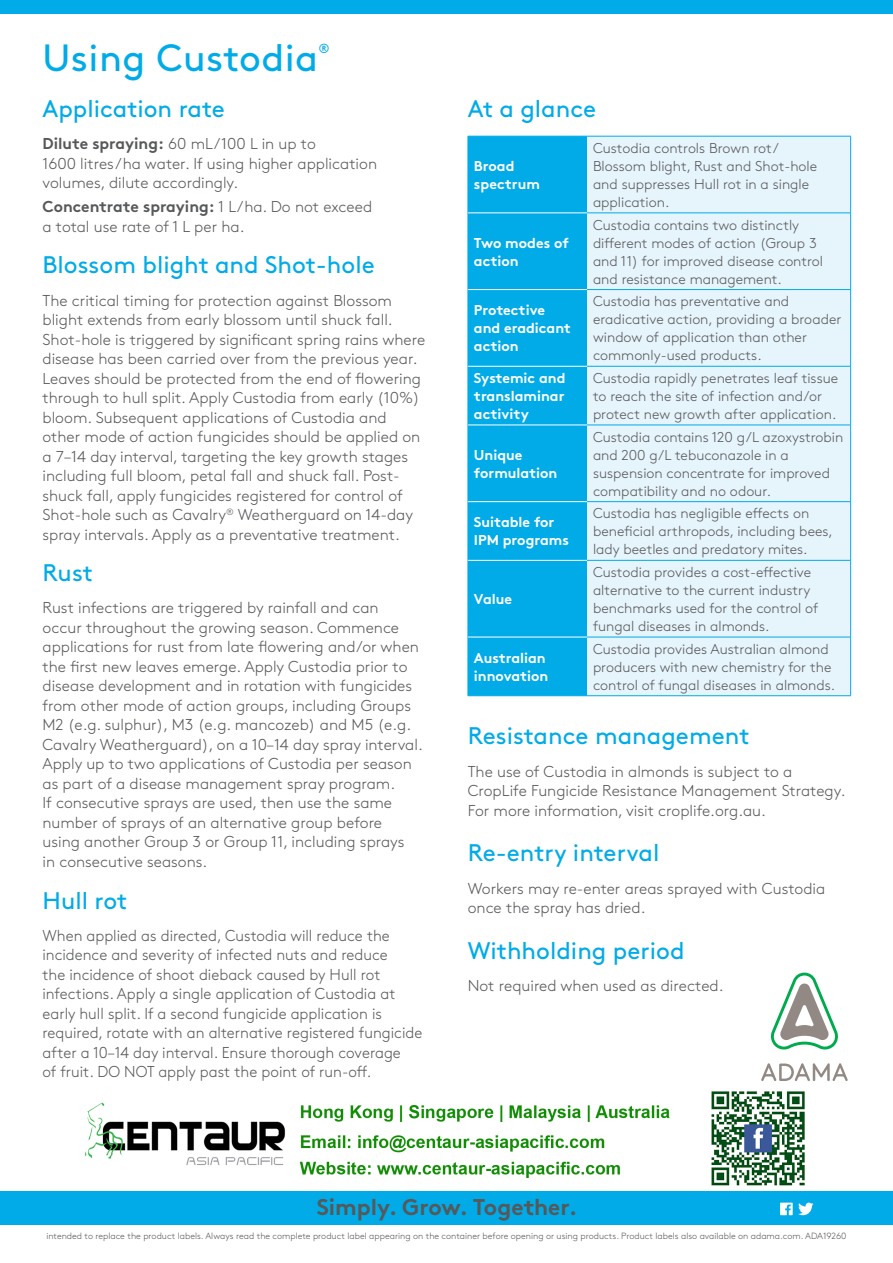
<style>
.page{position:relative;width:893px;height:1263px;background:#fff}
.page>*{position:absolute;margin:0;border:0;box-sizing:border-box;transform-origin:0 0}
.t1{font:37.95px "Brown Std";letter-spacing:.01em;color:#00abe7}
.t2{font:24px "Brown Std";color:#00abe7}
.t3{font:700 22.8px "Brown Std";color:#57585a}
.t4{font:300 15.75px/19.5px "Brown Std";color:#57585a}
.t5{font:300 14.25px/18px "Brown Std";color:#57585a}
.t6{font:700 14.25px/18px "Brown Std";color:#fff}
.t7{font:13.35px "Brown Std";color:#00abe7}
.t8{font:300 9px "Brown Std";color:#57585a}
.s1{font-weight:700}
</style>
<div class="page">
<div style="left:0;top:0;width:893px;height:14px;background:#00abe7"></div>
<div style="left:0;top:1191px;width:893px;height:33px;background:#00abe7"></div>
<svg style="left:770px;top:972px;width:68px;height:77px"></svg>
<svg style="left:761px;top:1063px;width:87px;height:18px"></svg>
<svg style="left:780px;top:1202px;width:33px;height:13px"></svg>
<div style="left:469px;top:137px;width:118px;height:558px;background:#00abe7"></div>
<div style="left:587px;top:137px;width:263px;height:558px;background:#e6f4fb"></div>
<hr style="left:468px;top:136px;width:119px;height:1px;background:#00abe7">
<hr style="left:468px;top:136px;width:1px;height:77px;background:#00abe7">
<hr style="left:587px;top:136px;width:264px;height:1px;background:#00abe7">
<hr style="left:850px;top:136px;width:1px;height:77px;background:#00abe7">
<hr style="left:468px;top:213px;width:1px;height:77px;background:#00abe7">
<hr style="left:587px;top:213px;width:264px;height:1px;background:#00abe7">
<hr style="left:850px;top:213px;width:1px;height:76px;background:#00abe7">
<hr style="left:468px;top:290px;width:1px;height:76px;background:#00abe7">
<hr style="left:587px;top:289px;width:264px;height:1px;background:#00abe7">
<hr style="left:850px;top:290px;width:1px;height:76px;background:#00abe7">
<hr style="left:468px;top:366px;width:1px;height:59px;background:#00abe7">
<hr style="left:587px;top:366px;width:264px;height:1px;background:#00abe7">
<hr style="left:850px;top:366px;width:1px;height:59px;background:#00abe7">
<hr style="left:468px;top:425px;width:1px;height:77px;background:#00abe7">
<hr style="left:587px;top:425px;width:264px;height:1px;background:#00abe7">
<hr style="left:850px;top:425px;width:1px;height:76px;background:#00abe7">
<hr style="left:468px;top:502px;width:1px;height:58px;background:#00abe7">
<hr style="left:587px;top:501px;width:264px;height:1px;background:#00abe7">
<hr style="left:850px;top:502px;width:1px;height:58px;background:#00abe7">
<hr style="left:468px;top:560px;width:1px;height:77px;background:#00abe7">
<hr style="left:587px;top:560px;width:264px;height:1px;background:#00abe7">
<hr style="left:850px;top:560px;width:1px;height:77px;background:#00abe7">
<hr style="left:468px;top:637px;width:1px;height:58px;background:#00abe7">
<hr style="left:587px;top:637px;width:264px;height:1px;background:#00abe7">
<hr style="left:850px;top:637px;width:1px;height:58px;background:#00abe7">
<hr style="left:468px;top:695px;width:119px;height:1px;background:#00abe7">
<hr style="left:587px;top:695px;width:264px;height:1px;background:#00abe7">
<hr style="left:468px;top:212px;width:119px;height:1px;background:#fff">
<hr style="left:468px;top:289px;width:119px;height:1px;background:#fff">
<hr style="left:468px;top:366px;width:119px;height:1px;background:#fff">
<hr style="left:468px;top:425px;width:119px;height:1px;background:#fff">
<hr style="left:468px;top:501px;width:119px;height:1px;background:#fff">
<hr style="left:468px;top:560px;width:119px;height:1px;background:#fff">
<hr style="left:468px;top:637px;width:119px;height:1px;background:#fff">
<img style="left:85px;top:1091px;width:720px;height:95px">
<h1 class="t1" style="left:43px;top:36px;width:277px">Using Custodia</h1>
<p class="t7" style="left:319px;top:40px;width:13px">®</p>
<h2 class="t2" style="left:43px;top:95px;width:184px">Application rate</h2>
<p class="t4" style="left:43px;top:135px;width:336px"><span class="s1">Dilute spraying:</span> 60 mL/100 L in up to<br>1600 litres/ha water. If using higher application volumes, dilute accordingly.</p>
<p class="t4" style="left:43px;top:197px;width:331px"><span class="s1">Concentrate spraying:</span> 1 L/ha. Do not exceed a total use rate of 1 L per ha.</p>
<h2 class="t2" style="left:43px;top:251px;width:334px">Blossom blight and Shot-hole</h2>
<p class="t4" style="left:43px;top:291px;width:384px">The critical timing for protection against Blossom blight extends from early blossom until shuck fall.<br>Shot-hole is triggered by significant spring rains where disease has been carried over from the previous year.<br>Leaves should be protected from the end of flowering through to hull split. Apply Custodia from early (10%) bloom. Subsequent applications of Custodia and other mode of action fungicides should be applied on a 7–14 day interval, targeting the key growth stages including full bloom, petal fall and shuck fall. Post&shy;shuck fall, apply fungicides registered for control of Shot-hole such as Cavalry<sup>®</sup> Weatherguard on 14-day spray intervals. Apply as a preventative treatment.</p>
<h2 class="t2" style="left:43px;top:559px;width:52px">Rust</h2>
<p class="t4" style="left:43px;top:598px;width:382px">Rust infections are triggered by rainfall and can<br>occur throughout the growing season. Commence applications for rust from late flowering and/or when the first new leaves emerge. Apply Custodia prior to disease development and in rotation with fungicides from other mode of action groups, including Groups M2 (e.g. sulphur), M3 (e.g. mancozeb) and M5 (e.g.<br>Cavalry Weatherguard), on a 10–14 day spray interval.<br>Apply up to two applications of Custodia per season as part of a disease management spray program.<br>If consecutive sprays are used, then use the same number of sprays of an alternative group before using another Group 3 or Group 11, including sprays<br>in consecutive seasons.</p>
<h2 class="t2" style="left:43px;top:886px;width:86px">Hull rot</h2>
<p class="t4" style="left:43px;top:926px;width:381px">When applied as directed, Custodia will reduce the incidence and severity of infected nuts and reduce<br>the incidence of shoot dieback caused by Hull rot infections. Apply a single application of Custodia at early hull split. If a second fungicide application is required, rotate with an alternative registered fungicide after a 10–14 day interval. Ensure thorough coverage<br>of fruit. DO NOT apply past the point of run-off.</p>
<h2 class="t2" style="left:468px;top:95px;width:130px">At a glance</h2>
<p class="t6" style="left:474px;top:157px;width:68px">Broad spectrum</p>
<p class="t5" style="left:593px;top:139px;width:226px">Custodia controls Brown rot/<br>Blossom blight, Rust and Shot-hole and suppresses Hull rot in a single application.</p>
<p class="t6" style="left:474px;top:233px;width:97px">Two modes of action</p>
<p class="t5" style="left:593px;top:216px;width:232px">Custodia contains two distinctly different modes of action (Group 3 and 11) for improved disease control and resistance management.</p>
<p class="t6" style="left:474px;top:301px;width:99px">Protective and eradicant action</p>
<p class="t5" style="left:593px;top:293px;width:250px">Custodia has preventative and eradicative action, providing a broader window of application than other commonly-used products.</p>
<p class="t6" style="left:474px;top:369px;width:93px;text-align:justify">Systemic and translaminar activity</p>
<p class="t5" style="left:593px;top:369px;width:247px">Custodia rapidly penetrates leaf tissue to reach the site of infection and/or protect new growth after application.</p>
<p class="t6" style="left:474px;top:446px;width:85px">Unique formulation</p>
<p class="t5" style="left:593px;top:428px;width:252px">Custodia contains 120 g/L azoxystrobin and 200 g/L tebuconazole in a suspension concentrate for improved compatibility and no odour.</p>
<p class="t6" style="left:474px;top:513px;width:96px">Suitable for<br>IPM programs</p>
<p class="t5" style="left:593px;top:505px;width:241px">Custodia has negligible effects on beneficial arthropods, including bees, lady beetles and predatory mites.</p>
<p class="t6" style="left:474px;top:590px;width:40px">Value</p>
<p class="t5" style="left:593px;top:563px;width:227px">Custodia provides a cost-effective alternative to the current industry benchmarks used for the control of fungal diseases in almonds.</p>
<p class="t6" style="left:474px;top:649px;width:76px">Australian innovation</p>
<p class="t5" style="left:593px;top:640px;width:244px">Custodia provides Australian almond producers with new chemistry for the control of fungal diseases in almonds.</p>
<h2 class="t2" style="left:468px;top:722px;width:283px">Resistance management</h2>
<p class="t4" style="left:468px;top:761px;width:379px">The use of Custodia in almonds is subject to a<br>CropLife Fungicide Resistance Management Strategy.<br>For more information, visit croplife.org.au.</p>
<h2 class="t2" style="left:468px;top:839px;width:193px">Re-entry interval</h2>
<p class="t4" style="left:468px;top:879px;width:359px">Workers may re-enter areas sprayed with Custodia once the spray has dried.</p>
<h2 class="t2" style="left:468px;top:936px;width:218px">Withholding period</h2>
<p class="t4" style="left:468px;top:976px;width:257px">Not required when used as directed.</p>
<h3 class="t3" style="left:317px;top:1193px;width:262px">Simply. Grow. Together.</h3>
<p class="t8" style="left:46px;top:1231px;width:801px">intended to replace the product labels. Always read the complete product label appearing on the container before opening or using products. Product labels also available on adama.com. ADA19260</p>
</div>
